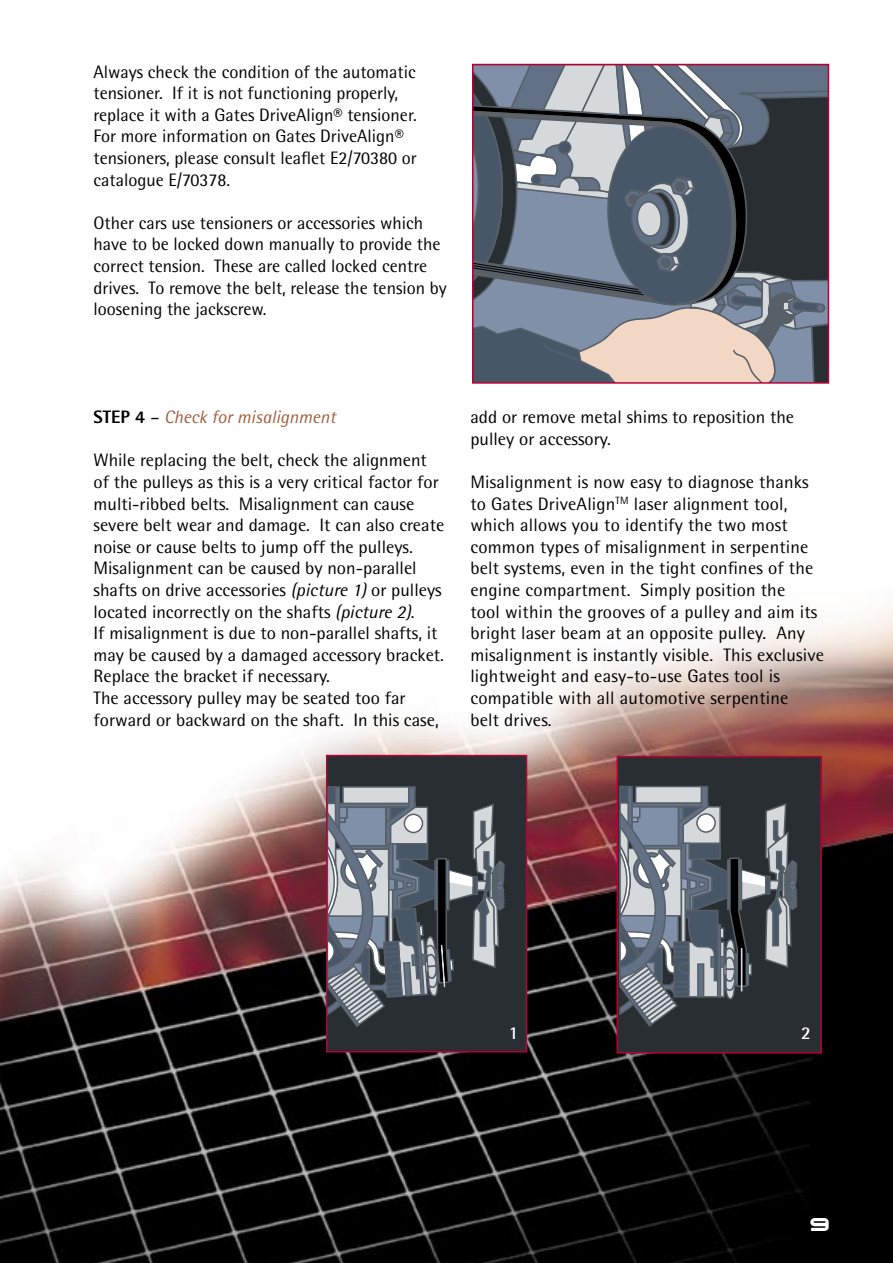
<style>
.page{position:relative;width:893px;height:1263px;background:#fff}
.page>*{position:absolute;margin:0;border:0;box-sizing:border-box;transform-origin:0 0}
.MV_body{font:18px/21.6px "Rotis Semi Sans";color:#000}
.MV_body-2{font:italic 18px "Rotis Semi Sans";color:#9f5f3e}
.MV_indent{font:700 18px "Rotis Semi Sans";color:#fff}
.MV_indent-2{font:18px "Fairbanks";color:#fff}
.s1{font-weight:800;font-style:normal;color:#000}
.s2{font-style:normal;color:#000}
.s3{font-style:italic}
</style>
<div class="page">
<img style="left:0;top:601px;width:893px;height:662px">
<div style="left:327px;top:755px;width:199px;height:297px;background:#282e32"></div>
<svg style="left:329px;top:786px;width:176px;height:241px"></svg>
<div style="left:326px;top:755px;width:201px;height:297px;border:2px solid #b90035"></div>
<div style="left:617px;top:757px;width:204px;height:296px;background:#282e32"></div>
<svg style="left:620px;top:785px;width:178px;height:242px"></svg>
<div style="left:741px;top:948px;width:1px;height:43px;border:1px solid #d5d9db"></div>
<div style="left:617px;top:756px;width:205px;height:297px;border:2px solid #b90035"></div>
<svg style="left:475px;top:67px;width:351px;height:314px;background:#707782"></svg>
<div style="left:472px;top:64px;width:357px;height:320px;border:2px solid #b90035"></div>
<p class="MV_body" style="left:94px;top:61px;width:325px">Always check the condition of the automatic tensioner. If it is not functioning properly, replace it with a Gates DriveAlign® tensioner.<br>For more information on Gates DriveAlign® tensioners, please consult leaflet E2/70380 or catalogue E/70378.</p>
<p class="MV_body" style="left:94px;top:212px;width:355px">Other cars use tensioners or accessories which have to be locked down manually to provide the correct tension. These are called locked centre drives. To remove the belt, release the tension by loosening the jackscrew.</p>
<p class="MV_body-2" style="left:94px;top:406px;width:244px"><span class="s1">STEP 4</span> <span class="s2">–</span> Check for misalignment</p>
<p class="MV_body" style="left:94px;top:449px;width:352px">While replacing the belt, check the alignment of the pulleys as this is a very critical factor for multi-ribbed belts. Misalignment can cause severe belt wear and damage. It can also create noise or cause belts to jump off the pulleys.<br>Misalignment can be caused by non-parallel shafts on drive accessories <span class="s3">(picture 1)</span> or pulleys located incorrectly on the shafts <span class="s3">(picture 2)</span>.</p>
<p class="MV_body" style="left:94px;top:622px;width:352px">If misalignment is due to non-parallel shafts, it may be caused by a damaged accessory bracket.<br>Replace the bracket if necessary.</p>
<p class="MV_body" style="left:94px;top:687px;width:347px">The accessory pulley may be seated too far forward or backward on the shaft. In this case,</p>
<p class="MV_body" style="left:470px;top:406px;width:325px">add or remove metal shims to reposition the pulley or accessory.</p>
<p class="MV_body" style="left:470px;top:471px;width:355px">Misalignment is now easy to diagnose thanks to Gates DriveAlign<sup>TM</sup> laser alignment tool, which allows you to identify the two most common types of misalignment in serpentine belt systems, even in the tight confines of the engine compartment. Simply position the<br>tool within the grooves of a pulley and aim its bright laser beam at an opposite pulley. Any misalignment is instantly visible. This exclusive lightweight and easy-to-use Gates tool is compatible with all automotive serpentine<br>belt drives.</p>
<p class="MV_indent" style="left:509px;top:1022px;width:11px">1</p>
<p class="MV_indent" style="left:801px;top:1022px;width:11px">2</p>
<p class="MV_indent-2" style="left:810px;top:1209px;width:21px">9</p>
</div>
